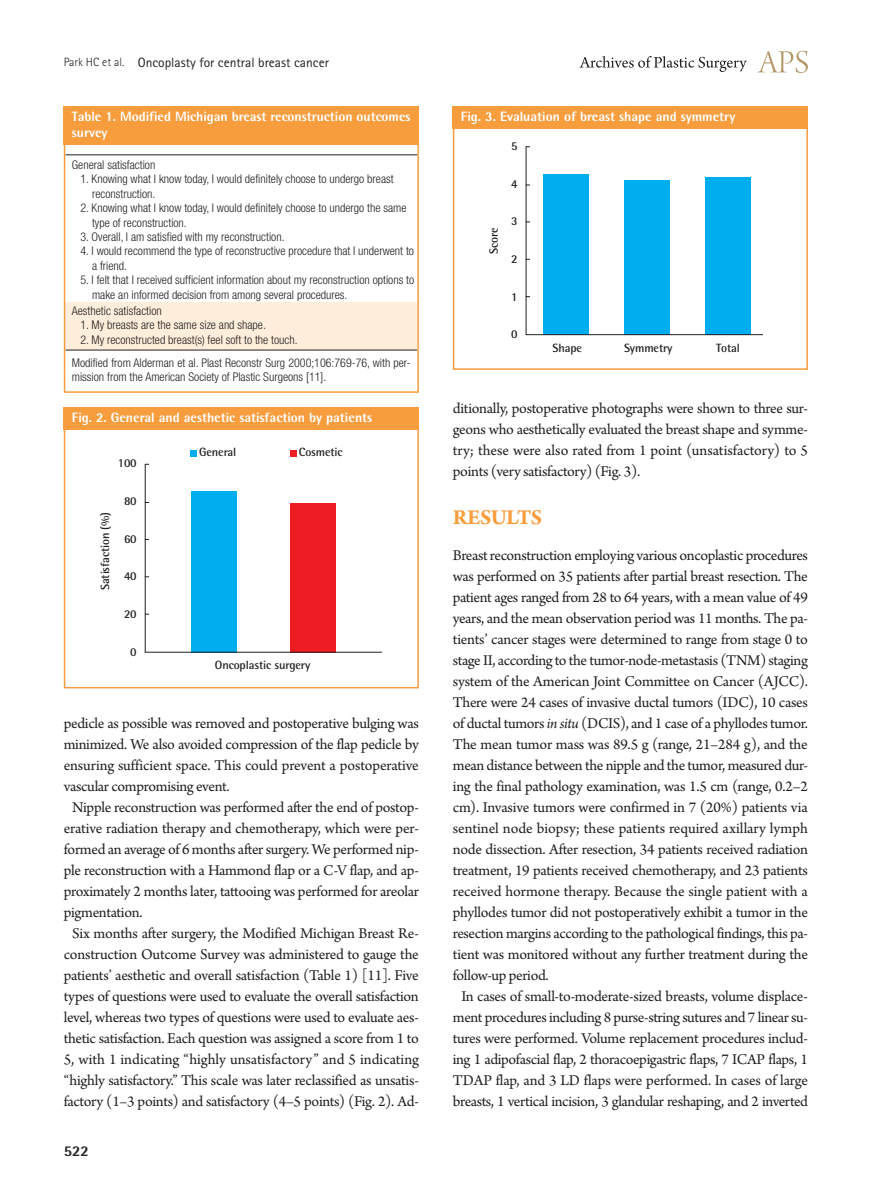
<style>
.page{position:relative;width:893px;height:1191px;background:#fff}
.page>*{position:absolute;margin:0;border:0;box-sizing:border-box;transform-origin:0 0}
.대제목{font:700 22.5px "Arno Pro";letter-spacing:-.02em;color:#f89d3d}
.본문{font:15.75px/21px "Arno Pro";letter-spacing:-.02em;color:#231f20;text-align:justify}
.t1{font:800 15px "Rotis Semi Sans Std";color:#231f20}
.표그림제목{font:800 13.5px/16.2px "Rotis Semi Sans Std";color:#fff}
.하시라_제목{font:13.5px "Rotis Sans Serif Std";color:#231f20}
.표본문{font:300 condensed 12px "Helvetica Neue LT Std";color:#231f20}
.표주석{font:300 condensed 12px/14.4px "Helvetica Neue LT Std";color:#231f20}
.그림지문{font:700 12px "Rotis Semi Sans Std";letter-spacing:-.01em;color:#231f20}
.s1{font-weight:300;font-size:12px}
.s2{font-style:italic}
</style>
<div class="page">
<svg style="left:757px;top:51px;width:51px;height:22px"></svg>
<svg style="left:579px;top:56px;width:168px;height:16px"></svg>
<div style="left:65px;top:303px;width:352px;height:47px;background:#feeedb"></div>
<hr style="left:65px;top:350px;width:352px;height:1px;background:#231f20">
<hr style="left:65px;top:155px;width:352px;height:1px;background:#231f20">
<div style="left:64px;top:106px;width:355px;height:39px;background:#f89d3d"></div>
<div style="left:64px;top:106px;width:355px;height:287px;border:2px solid #f89d3d"></div>
<div style="left:64px;top:408px;width:355px;height:280px;border:2px solid #f89d3d"></div>
<div style="left:64px;top:408px;width:355px;height:22px;background:#f89d3d"></div>
<svg style="left:144px;top:463px;width:239px;height:190px"></svg>
<div style="left:453px;top:106px;width:355px;height:264px;border:2px solid #f89d3d"></div>
<div style="left:453px;top:106px;width:355px;height:23px;background:#f89d3d"></div>
<svg style="left:525px;top:146px;width:238px;height:189px"></svg>
<div style="left:190px;top:450px;width:7px;height:6px;background:#00aeef"></div>
<svg style="left:290px;top:450px;width:6px;height:6px"></svg>
<p class="하시라_제목" style="left:64px;top:54px;width:267px"><span class="s1">Park HC et al.</span> Oncoplasty for central breast cancer</p>
<p class="표그림제목" style="left:72px;top:108px;width:340px">Table 1. Modified Michigan breast reconstruction outcomes survey</p>
<p class="표본문" style="left:72px;top:158px;width:85px">General satisfaction</p>
<p class="표본문" style="left:80px;top:172px;width:315px">1. Knowing what I know today, I would definitely choose to undergo breast</p>
<p class="표본문" style="left:92px;top:187px;width:65px">reconstruction.</p>
<p class="표본문" style="left:80px;top:201px;width:328px">2. Knowing what I know today, I would definitely choose to undergo the same</p>
<p class="표본문" style="left:92px;top:215px;width:96px">type of reconstruction.</p>
<p class="표본문" style="left:80px;top:230px;width:206px">3. Overall, I am satisfied with my reconstruction.</p>
<p class="표본문" style="left:80px;top:244px;width:335px">4. I would recommend the type of reconstructive procedure that I underwent to</p>
<p class="표본문" style="left:92px;top:259px;width:37px">a friend.</p>
<p class="표본문" style="left:80px;top:273px;width:335px">5. I felt that I received sufficient information about my reconstruction options to</p>
<p class="표본문" style="left:92px;top:287px;width:257px">make an informed decision from among several procedures.</p>
<p class="표본문" style="left:72px;top:304px;width:91px">Aesthetic satisfaction</p>
<p class="표본문" style="left:80px;top:318px;width:187px">1. My breasts are the same size and shape.</p>
<p class="표본문" style="left:80px;top:333px;width:219px">2. My reconstructed breast(s) feel soft to the touch.</p>
<p class="표주석" style="left:72px;top:355px;width:340px">Modified from Alderman et al. Plast Reconstr Surg 2000;106:769-76, with per&shy;mission from the American Society of Plastic Surgeons [11].</p>
<p class="표그림제목" style="left:72px;top:409px;width:302px">Fig. 2. General and aesthetic satisfaction by patients</p>
<p class="그림지문" style="left:98px;top:590px;width:80px;rotate:-90deg">Satisfaction (%)</p>
<p class="그림지문" style="left:118px;top:456px;width:20px">100</p>
<p class="그림지문" style="left:124px;top:493px;width:14px">80</p>
<p class="그림지문" style="left:124px;top:531px;width:14px">60</p>
<p class="그림지문" style="left:124px;top:569px;width:14px">40</p>
<p class="그림지문" style="left:124px;top:606px;width:14px">20</p>
<p class="그림지문" style="left:130px;top:644px;width:8px">0</p>
<p class="그림지문" style="left:199px;top:445px;width:39px">General</p>
<p class="그림지문" style="left:299px;top:445px;width:45px">Cosmetic</p>
<p class="그림지문" style="left:215px;top:658px;width:97px">Oncoplastic surgery</p>
<p class="본문" style="left:64px;top:714px;width:357px">pedicle as possible was removed and postoperative bulging was minimized. We also avoided compression of the flap pedicle by ensuring sufficient space. This could prevent a postoperative vascular compromising event.</p>
<p class="본문" style="left:64px;top:798px;width:357px;text-indent:9px">Nipple reconstruction was performed after the end of postop&shy;erative radiation therapy and chemotherapy, which were per&shy;formed an average of 6 months after surgery. We performed nip&shy;ple reconstruction with a Hammond flap or a C-V flap, and ap&shy;proximately 2 months later, tattooing was performed for areolar pigmentation.</p>
<p class="본문" style="left:64px;top:924px;width:357px;text-align:center">Six months after surgery, the Modified Michigan Breast Re&shy;construction Outcome Survey was administered to gauge the patients’ aesthetic and overall satisfaction (Table 1) [11]. Five types of questions were used to evaluate the overall satisfaction level, whereas two types of questions were used to evaluate aes&shy;thetic satisfaction. Each question was assigned a score from 1 to 5, with 1 indicating “highly unsatisfactory” and 5 indicating “highly satisfactory.” This scale was later reclassified as unsatis&shy;factory (1–3 points) and satisfactory (4–5 points) (Fig. 2). Ad-</p>
<p class="t1" style="left:64px;top:1141px;width:27px">522</p>
<p class="표그림제목" style="left:461px;top:108px;width:276px">Fig. 3. Evaluation of breast shape and symmetry</p>
<p class="그림지문" style="left:486px;top:254px;width:28px;rotate:-90deg">Score</p>
<p class="그림지문" style="left:511px;top:138px;width:8px">5</p>
<p class="그림지문" style="left:511px;top:176px;width:8px">4</p>
<p class="그림지문" style="left:511px;top:214px;width:8px">3</p>
<p class="그림지문" style="left:511px;top:251px;width:8px">2</p>
<p class="그림지문" style="left:511px;top:289px;width:8px">1</p>
<p class="그림지문" style="left:511px;top:327px;width:8px">0</p>
<p class="그림지문" style="left:552px;top:341px;width:31px">Shape</p>
<p class="그림지문" style="left:624px;top:341px;width:50px">Symmetry</p>
<p class="그림지문" style="left:716px;top:341px;width:25px">Total</p>
<p class="본문" style="left:453px;top:399px;width:357px">ditionally, postoperative photographs were shown to three sur&shy;geons who aesthetically evaluated the breast shape and symme&shy;try; these were also rated from 1 point (unsatisfactory) to 5 points (very satisfactory) (Fig. 3).</p>
<p class="대제목" style="left:453px;top:504px;width:91px">RESULTS</p>
<p class="본문" style="left:453px;top:546px;width:357px">Breast reconstruction employing various oncoplastic procedures was performed on 35 patients after partial breast resection. The patient ages ranged from 28 to 64 years, with a mean value of 49 years, and the mean observation period was 11 months. The pa&shy;tients’ cancer stages were determined to range from stage 0 to stage II, according to the tumor-node-metastasis (TNM) staging system of the American Joint Committee on Cancer (AJCC).<br>There were 24 cases of invasive ductal tumors (IDC), 10 cases of ductal tumors <span class="s2">in situ</span> (DCIS), and 1 case of a phyllodes tumor.<br>The mean tumor mass was 89.5 g (range, 21–284 g), and the mean distance between the nipple and the tumor, measured dur&shy;ing the final pathology examination, was 1.5 cm (range, 0.2–2 cm). Invasive tumors were confirmed in 7 (20%) patients via sentinel node biopsy; these patients required axillary lymph node dissection. After resection, 34 patients received radiation treatment, 19 patients received chemotherapy, and 23 patients received hormone therapy. Because the single patient with a phyllodes tumor did not postoperatively exhibit a tumor in the resection margins according to the pathological findings, this pa&shy;tient was monitored without any further treatment during the follow-up period.</p>
<p class="본문" style="left:453px;top:987px;width:357px;text-align:center">In cases of small-to-moderate-sized breasts, volume displace&shy;ment procedures including 8 purse-string sutures and 7 linear su&shy;tures were performed. Volume replacement procedures includ&shy;ing 1 adipofascial flap, 2 thoracoepigastric flaps, 7 ICAP flaps, 1<br>TDAP flap, and 3 LD flaps were performed. In cases of large breasts, 1 vertical incision, 3 glandular reshaping, and 2 inverted</p>
</div>
